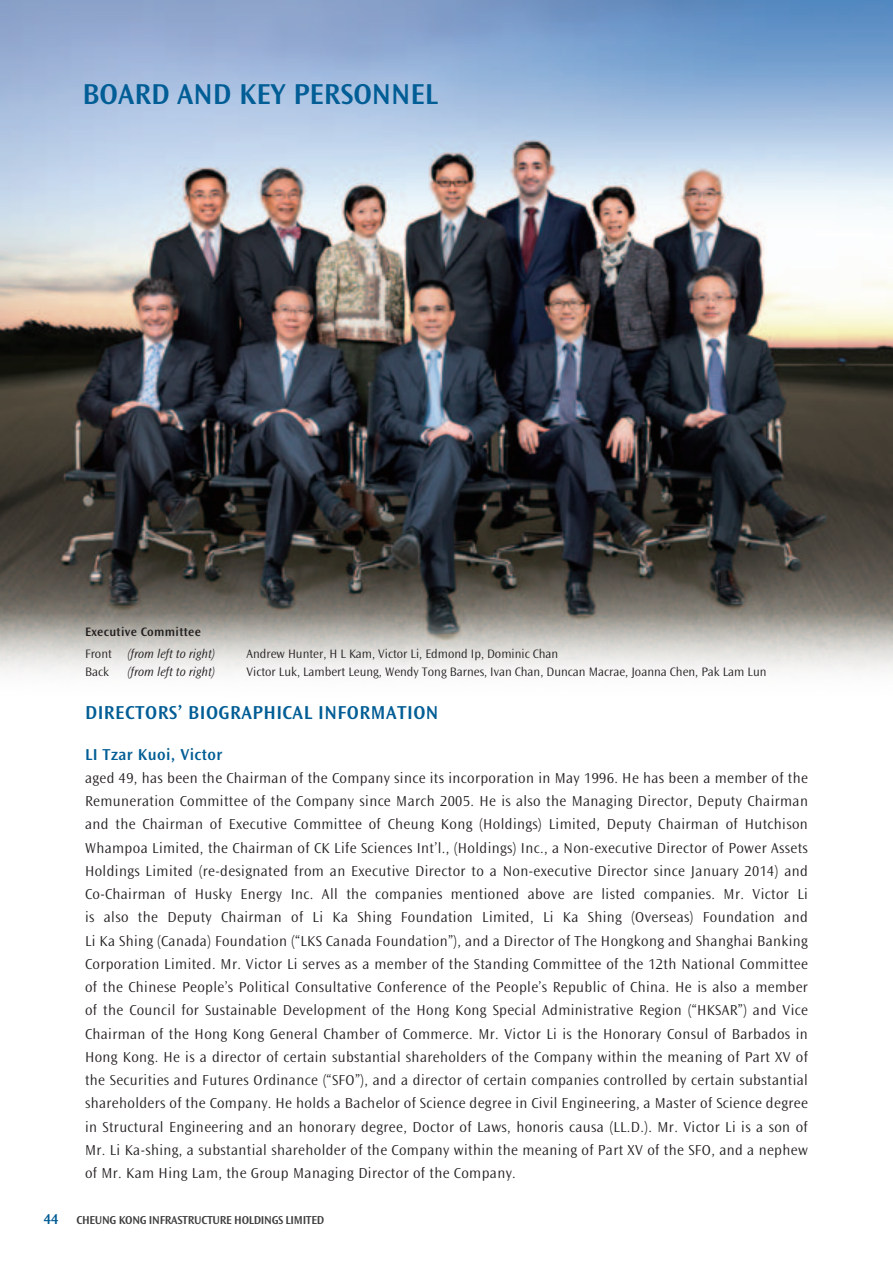
<style>
.page{position:relative;width:893px;height:1263px;background:#fff}
.page>*{position:absolute;margin:0;border:0;box-sizing:border-box;transform-origin:0 0}
.t1{font:600 30px "Ocean Sans Std";color:#005d95}
.t2{font:600 19.5px "Ocean Sans Std";letter-spacing:.025em;color:#005d95}
.t3{font:600 16.5px "Ocean Sans Std";letter-spacing:.025em;color:#005d95}
.t4{font:300 15px/23.2px "Ocean Sans Std";letter-spacing:.025em;color:#231f20;text-align:justify}
.t5{font:300 12.75px "Ocean Sans Std";color:#231f20}
.t6{font:italic 300 12.75px "Ocean Sans Std";color:#231f20}
._06_E_Caption{font:600 12.75px "Ocean Sans Std";letter-spacing:.025em;color:#231f20}
.t7{font:600 12px "Ocean Sans Std";letter-spacing:-.025em;color:#3e3e3f}
.s1{font-style:normal}
.s2{font-size:15px;color:#005d95}
</style>
<div class="page">
<img style="left:0;top:0;width:893px;height:674px">
<h1 class="t1" style="left:82px;top:78px;width:357px">BOARD AND KEY PERSONNEL</h1>
<p class="_06_E_Caption" style="left:85px;top:625px;width:117px">Executive Committee</p>
<p class="t6" style="left:85px;top:647px;width:131px"><span class="s1">Front</span> (from left to right)</p>
<p class="t5" style="left:247px;top:647px;width:313px">Andrew Hunter, H L Kam, Victor Li, Edmond Ip, Dominic Chan</p>
<p class="t5" style="left:85px;top:665px;width:25px">Back</p>
<p class="t6" style="left:128px;top:665px;width:89px">(from left to right)</p>
<p class="t5" style="left:247px;top:665px;width:521px">Victor Luk, Lambert Leung, Wendy Tong Barnes, Ivan Chan, Duncan Macrae, Joanna Chen, Pak Lam Lun</p>
<p class="t2" style="left:85px;top:701px;width:355px">DIRECTORS’ BIOGRAPHICAL INFORMATION</p>
<p class="t3" style="left:85px;top:745px;width:139px">LI Tzar Kuoi, Victor</p>
<p class="t4" style="left:85px;top:766px;width:724px">aged 49, has been the Chairman of the Company since its incorporation in May 1996. He has been a member of the Remuneration Committee of the Company since March 2005. He is also the Managing Director, Deputy Chairman and the Chairman of Executive Committee of Cheung Kong (Holdings) Limited, Deputy Chairman of Hutchison Whampoa Limited, the Chairman of CK Life Sciences Int’l., (Holdings) Inc., a Non-executive Director of Power Assets Holdings Limited (re-designated from an Executive Director to a Non-executive Director since January 2014) and Co-Chairman of Husky Energy Inc. All the companies mentioned above are listed companies. Mr. Victor Li is also the Deputy Chairman of Li Ka Shing Foundation Limited, Li Ka Shing (Overseas) Foundation and Li Ka Shing (Canada) Foundation (“LKS Canada Foundation”), and a Director of The Hongkong and Shanghai Banking Corporation Limited. Mr. Victor Li serves as a member of the Standing Committee of the 12th National Committee of the Chinese People’s Political Consultative Conference of the People’s Republic of China. He is also a member of the Council for Sustainable Development of the Hong Kong Special Administrative Region (“HKSAR”) and Vice Chairman of the Hong Kong General Chamber of Commerce. Mr. Victor Li is the Honorary Consul of Barbados in Hong Kong. He is a director of certain substantial shareholders of the Company within the meaning of Part XV of the Securities and Futures Ordinance (“SFO”), and a director of certain companies controlled by certain substantial shareholders of the Company. He holds a Bachelor of Science degree in Civil Engineering, a Master of Science degree in Structural Engineering and an honorary degree, Doctor of Laws, honoris causa (LL.D.). Mr. Victor Li is a son of Mr. Li Ka-shing, a substantial shareholder of the Company within the meaning of Part XV of the SFO, and a nephew of Mr. Kam Hing Lam, the Group Managing Director of the Company.</p>
<p class="t7" style="left:44px;top:1213px;width:282px"><span class="s2">44</span> CHEUNG KONG INFRASTRUCTURE HOLDINGS LIMITED</p>
</div>
